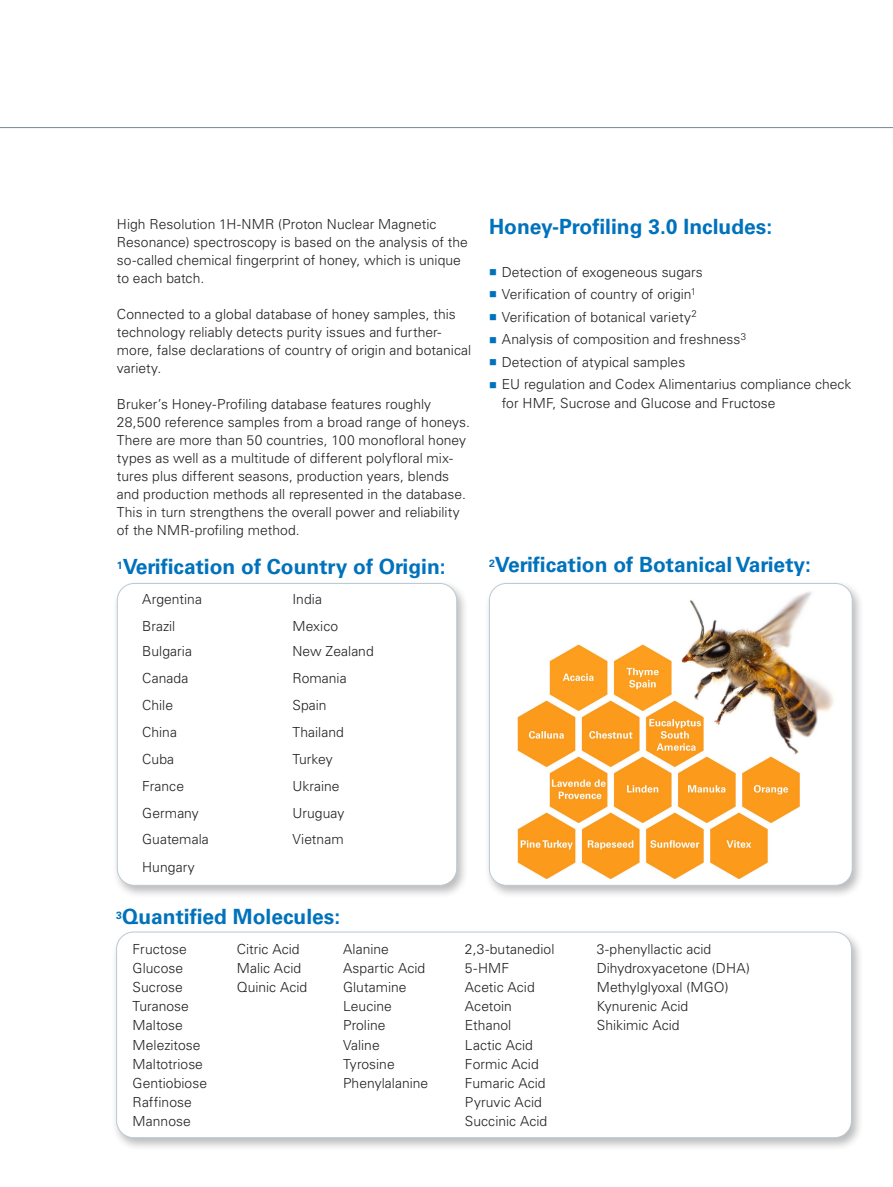
<style>
.page{position:relative;width:893px;height:1187px;background:#fff}
.page>*{position:absolute;margin:0;border:0;box-sizing:border-box;transform-origin:0 0}
.brochure_subheadline{font:700 21px "Univers LT Std";color:#0072bc}
.brochure_body{font:300 13.8px/18px "Univers LT Std";color:#231f20}
.application_body{font:300 13.8px "Univers LT Std";letter-spacing:.005em;color:#231f20}
</style>
<div class="page">
<div style="left:484px;top:580px;width:380px;height:318px;background:#231f20;opacity:.3"></div>
<div style="left:489px;top:583px;width:363px;height:302px;background:#fff;border-radius:17px"></div>
<div style="left:489px;top:583px;width:364px;height:302px;border:1px solid #bacad2;border-radius:17px"></div>
<hr style="left:0;top:127px;width:893px;height:1px;background:#738a95">
<div style="left:112px;top:928px;width:752px;height:223px;background:#231f20;opacity:.3"></div>
<div style="left:117px;top:932px;width:734px;height:205px;background:#fff;border-radius:17px"></div>
<div style="left:116px;top:931px;width:736px;height:206px;border:1px solid #bacad2;border-radius:17px"></div>
<img style="left:517px;top:592px;width:317px;height:286px">
<div style="left:112px;top:580px;width:357px;height:318px;background:#231f20;opacity:.3"></div>
<div style="left:117px;top:583px;width:340px;height:302px;background:#fff;border-radius:17px"></div>
<div style="left:117px;top:583px;width:340px;height:302px;border:1px solid #bacad2;border-radius:17px"></div>
<p class="brochure_body" style="left:117px;top:215px;width:352px">High Resolution 1H-NMR (Proton Nuclear Magnetic Resonance) spectroscopy is based on the analysis of the so-called chemical fingerprint of honey, which is unique to each batch.</p>
<p class="brochure_body" style="left:117px;top:305px;width:356px">Connected to a global database of honey samples, this technology reliably detects purity issues and further&shy;more, false declarations of country of origin and botanical variety.</p>
<p class="brochure_body" style="left:117px;top:395px;width:355px">Bruker’s Honey-Profiling database features roughly 28,500 reference samples from a broad range of honeys.<br>There are more than 50 countries, 100 monofloral honey types as well as a multitude of different polyfloral mix&shy;tures plus different seasons, production years, blends and production methods all represented in the database.<br>This in turn strengthens the overall power and reliability of the NMR-profiling method.</p>
<p class="brochure_subheadline" style="left:117px;top:553px;width:330px"><sup>1</sup>Verification of Country of Origin:</p>
<p class="application_body" style="left:142px;top:590px;width:61px">Argentina</p>
<p class="application_body" style="left:292px;top:590px;width:31px">India</p>
<p class="application_body" style="left:142px;top:617px;width:35px">Brazil</p>
<p class="application_body" style="left:292px;top:617px;width:47px">Mexico</p>
<p class="application_body" style="left:142px;top:642px;width:51px">Bulgaria</p>
<p class="application_body" style="left:292px;top:642px;width:83px">New Zealand</p>
<p class="application_body" style="left:142px;top:669px;width:48px">Canada</p>
<p class="application_body" style="left:292px;top:669px;width:56px">Romania</p>
<p class="application_body" style="left:142px;top:696px;width:32px">Chile</p>
<p class="application_body" style="left:292px;top:696px;width:36px">Spain</p>
<p class="application_body" style="left:142px;top:723px;width:36px">China</p>
<p class="application_body" style="left:292px;top:723px;width:53px">Thailand</p>
<p class="application_body" style="left:142px;top:750px;width:33px">Cuba</p>
<p class="application_body" style="left:292px;top:750px;width:42px">Turkey</p>
<p class="application_body" style="left:142px;top:777px;width:43px">France</p>
<p class="application_body" style="left:292px;top:777px;width:49px">Ukraine</p>
<p class="application_body" style="left:142px;top:804px;width:58px">Germany</p>
<p class="application_body" style="left:292px;top:804px;width:54px">Uruguay</p>
<p class="application_body" style="left:142px;top:831px;width:68px">Guatemala</p>
<p class="application_body" style="left:292px;top:831px;width:53px">Vietnam</p>
<p class="application_body" style="left:142px;top:858px;width:54px">Hungary</p>
<p class="brochure_subheadline" style="left:116px;top:904px;width:226px"><sup>3</sup>Quantified Molecules:</p>
<p class="brochure_subheadline" style="left:489px;top:214px;width:285px">Honey-Profiling 3.0 Includes:</p>
<p class="brochure_body" style="left:502px;top:263px;width:203px">Detection of exogeneous sugars</p>
<p class="brochure_body" style="left:502px;top:285px;width:196px">Verification of country of origin<sup>1</sup></p>
<p class="brochure_body" style="left:502px;top:308px;width:196px">Verification of botanical variety<sup>2</sup></p>
<p class="brochure_body" style="left:502px;top:330px;width:246px">Analysis of composition and freshness<sup>3</sup></p>
<p class="brochure_body" style="left:502px;top:353px;width:185px">Detection of atypical samples</p>
<p class="brochure_body" style="left:502px;top:375px;width:351px">EU regulation and Codex Alimentarius compliance check for HMF, Sucrose and Glucose and Fructose</p>
<p class="brochure_subheadline" style="left:489px;top:552px;width:323px"><sup>2</sup>Verification of Botanical Variety:</p>
<p class="application_body" style="left:133px;top:940px;width:56px">Fructose</p>
<p class="application_body" style="left:237px;top:940px;width:64px">Citric Acid</p>
<p class="application_body" style="left:343px;top:940px;width:47px">Alanine</p>
<p class="application_body" style="left:465px;top:940px;width:91px">2,3-butanediol</p>
<p class="application_body" style="left:597px;top:940px;width:116px">3-phenyllactic acid</p>
<p class="application_body" style="left:133px;top:959px;width:52px">Glucose</p>
<p class="application_body" style="left:237px;top:959px;width:66px">Malic Acid</p>
<p class="application_body" style="left:343px;top:959px;width:84px">Aspartic Acid</p>
<p class="application_body" style="left:465px;top:959px;width:46px">5-HMF</p>
<p class="application_body" style="left:597px;top:959px;width:155px">Dihydroxyacetone (DHA)</p>
<p class="application_body" style="left:133px;top:978px;width:52px">Sucrose</p>
<p class="application_body" style="left:237px;top:978px;width:72px">Quinic Acid</p>
<p class="application_body" style="left:343px;top:978px;width:65px">Glutamine</p>
<p class="application_body" style="left:465px;top:978px;width:71px">Acetic Acid</p>
<p class="application_body" style="left:597px;top:978px;width:133px">Methylglyoxal (MGO)</p>
<p class="application_body" style="left:133px;top:997px;width:58px">Turanose</p>
<p class="application_body" style="left:343px;top:997px;width:50px">Leucine</p>
<p class="application_body" style="left:465px;top:997px;width:49px">Acetoin</p>
<p class="application_body" style="left:597px;top:997px;width:93px">Kynurenic Acid</p>
<p class="application_body" style="left:133px;top:1017px;width:52px">Maltose</p>
<p class="application_body" style="left:343px;top:1017px;width:44px">Proline</p>
<p class="application_body" style="left:465px;top:1017px;width:48px">Ethanol</p>
<p class="application_body" style="left:597px;top:1017px;width:84px">Shikimic Acid</p>
<p class="application_body" style="left:133px;top:1036px;width:69px">Melezitose</p>
<p class="application_body" style="left:343px;top:1036px;width:38px">Valine</p>
<p class="application_body" style="left:465px;top:1036px;width:70px">Lactic Acid</p>
<p class="application_body" style="left:133px;top:1055px;width:72px">Maltotriose</p>
<p class="application_body" style="left:343px;top:1055px;width:53px">Tyrosine</p>
<p class="application_body" style="left:465px;top:1055px;width:75px">Formic Acid</p>
<p class="application_body" style="left:133px;top:1074px;width:76px">Gentiobiose</p>
<p class="application_body" style="left:343px;top:1074px;width:87px">Phenylalanine</p>
<p class="application_body" style="left:465px;top:1074px;width:82px">Fumaric Acid</p>
<p class="application_body" style="left:133px;top:1093px;width:61px">Raffinose</p>
<p class="application_body" style="left:465px;top:1093px;width:78px">Pyruvic Acid</p>
<p class="application_body" style="left:133px;top:1112px;width:60px">Mannose</p>
<p class="application_body" style="left:465px;top:1112px;width:84px">Succinic Acid</p>
</div>
